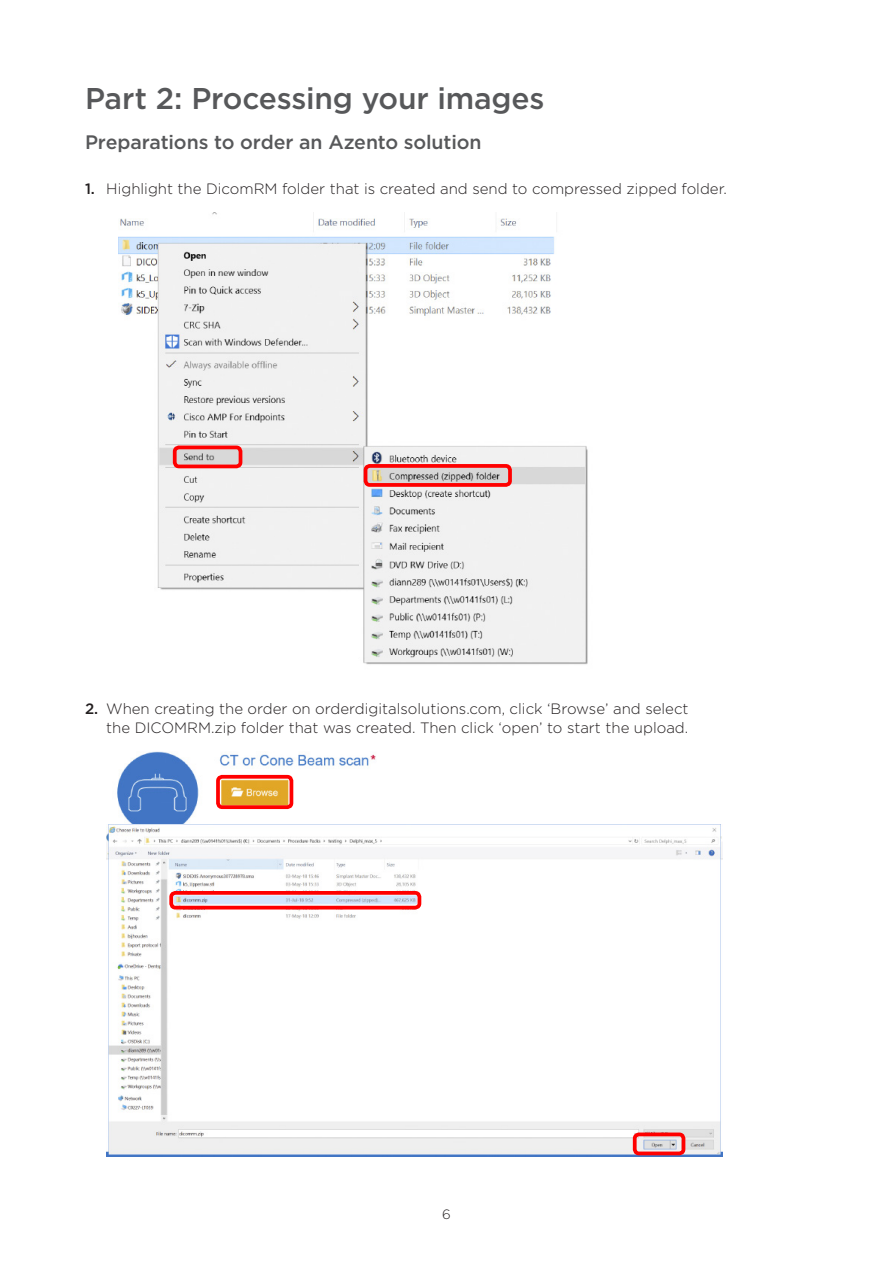
<style>
.page{position:relative;width:893px;height:1263px;background:#fff}
.page>*{position:absolute;margin:0;border:0;box-sizing:border-box;transform-origin:0 0}
.Heading_2{font:500 30px "Gotham";letter-spacing:-.01em;color:#57585a}
.Heading_3{font:500 19.5px "Gotham";letter-spacing:-.005em;color:#57585a}
.Body_copy_Gotham_Lig{font:300 15px/19.5px "Gotham";color:#231f20;text-align:right}
.t1{font:300 13.5px "Gotham";color:#231f20}
.s1{font-weight:500}
</style>
<div class="page">
<img style="left:108px;top:751px;width:301px;height:74px">
<img style="left:118px;top:213px;width:470px;height:452px">
<img style="left:106px;top:825px;width:617px;height:332px">
<div style="left:173px;top:445px;width:69px;height:23px;border:4px solid #f00;border-radius:4px"></div>
<div style="left:216px;top:775px;width:77px;height:34px;border:4px solid #f00;border-radius:4px"></div>
<div style="left:633px;top:1132px;width:52px;height:23px;border:4px solid #f00;border-radius:4px"></div>
<div style="left:169px;top:891px;width:252px;height:18px;border:4px solid #f00;border-radius:4px"></div>
<div style="left:364px;top:464px;width:148px;height:23px;border:4px solid #f00;border-radius:4px"></div>
<p class="Heading_2" style="left:85px;top:79px;width:461px">Part 2: Processing your images</p>
<p class="Heading_3" style="left:85px;top:129px;width:398px">Preparations to order an Azento solution</p>
<p class="Body_copy_Gotham_Lig" style="left:85px;top:178px;width:643px"><span class="s1">1.</span> Highlight the DicomRM folder that is created and send to compressed zipped folder.</p>
<p class="Body_copy_Gotham_Lig" style="left:85px;top:698px;width:605px"><span class="s1">2.</span> When creating the order on orderdigitalsolutions.com, click ‘Browse’ and select the DICOMRM.zip folder that was created. Then click ‘open’ to start the upload.</p>
<p class="t1" style="left:442px;top:1205px;width:10px">6</p>
</div>
